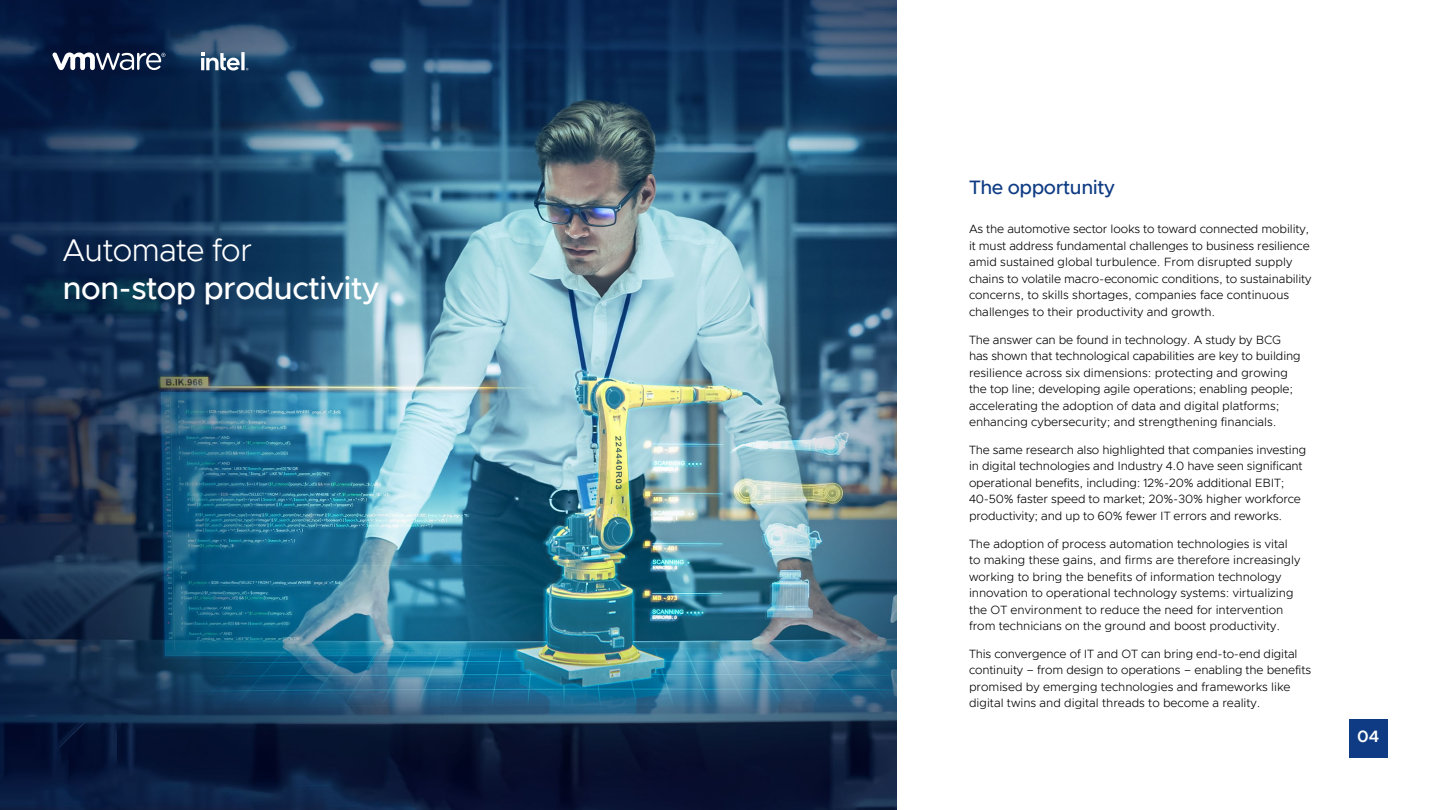
<style>
.page{position:relative;width:1440px;height:810px;background:#fff}
.page>*{position:absolute;margin:0;border:0;box-sizing:border-box;transform-origin:0 0}
.t1{font:500 31.5px "Metropolis";letter-spacing:-.02em;color:#fff}
.t2{font:300 31.5px "Metropolis";letter-spacing:-.02em;color:#fff}
.t3{font:500 19.5px "Metropolis";letter-spacing:-.02em;color:#0e3b83}
.t4{font:600 16.5px "Metropolis";color:#fff}
.t5{font:300 12px/16.5px "Metropolis";color:#000}
</style>
<div class="page">
<img style="left:0;top:0;width:896px;height:810px">
<svg style="left:52px;top:52px;width:113px;height:18px"></svg>
<svg style="left:201px;top:52px;width:47px;height:18px"></svg>
<div style="left:1349px;top:719px;width:39px;height:39px;background:#0e3b83"></div>
<h1 class="t2" style="left:63px;top:231px;width:191px">Automate for</h1>
<h1 class="t1" style="left:63px;top:269px;width:318px">non-stop productivity</h1>
<h2 class="t3" style="left:969px;top:176px;width:148px">The opportunity</h2>
<p class="t5" style="left:969px;top:221px;width:344px">As the automotive sector looks to toward connected mobility, it must address fundamental challenges to business resilience amid sustained global turbulence. From disrupted supply chains to volatile macro-economic conditions, to sustainability concerns, to skills shortages, companies face continuous challenges to their productivity and growth.</p>
<p class="t5" style="left:969px;top:331px;width:333px">The answer can be found in technology. A study by BCG has shown that technological capabilities are key to building resilience across six dimensions: protecting and growing the top line; developing agile operations; enabling people; accelerating the adoption of data and digital platforms; enhancing cybersecurity; and strengthening financials.</p>
<p class="t5" style="left:969px;top:442px;width:339px">The same research also highlighted that companies investing in digital technologies and Industry 4.0 have seen significant operational benefits, including: 12%-20% additional EBIT; 40-50% faster speed to market; 20%-30% higher workforce productivity; and up to 60% fewer IT errors and reworks.</p>
<p class="t5" style="left:969px;top:535px;width:333px">The adoption of process automation technologies is vital to making these gains, and firms are therefore increasingly working to bring the benefits of information technology innovation to operational technology systems: virtualizing the OT environment to reduce the need for intervention from technicians on the ground and boost productivity.</p>
<p class="t5" style="left:969px;top:646px;width:344px">This convergence of IT and OT can bring end-to-end digital continuity – from design to operations – enabling the benefits promised by emerging technologies and frameworks like digital twins and digital threads to become a reality.</p>
<h3 class="t4" style="left:1357px;top:726px;width:24px">04</h3>
</div>
